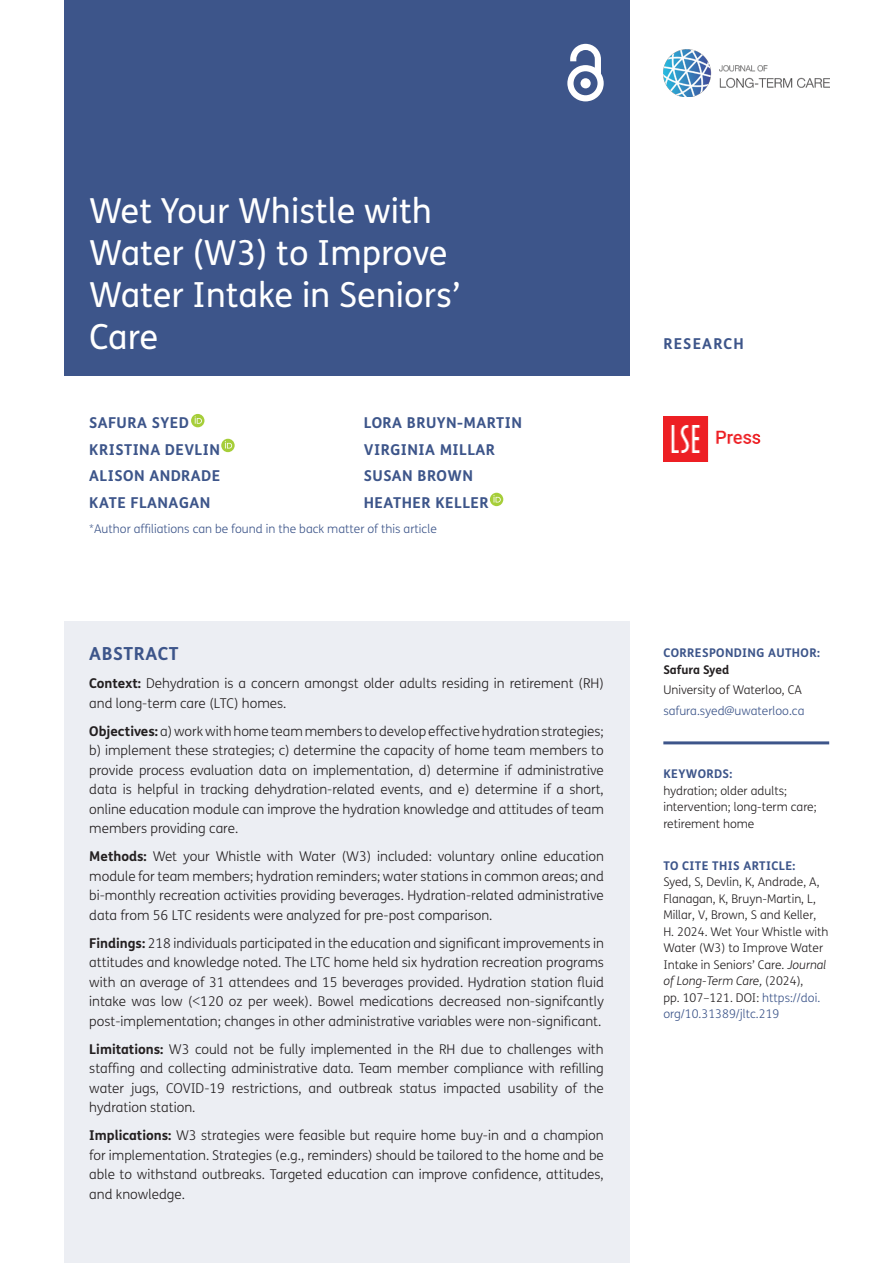
<style>
.page{position:relative;width:893px;height:1263px;background:#fff}
.page>*{position:absolute;margin:0;border:0;box-sizing:border-box;transform-origin:0 0}
.Article_Title{font:34.5px/42px "FS Me";color:#fff}
.t1{font:700 18px "FS Me";letter-spacing:.03em;color:#3d558a}
.Cover_Authors{font:700 15px "FS Me";letter-spacing:.03em;color:#3d558a}
.Cover_Authors-2{font:700 15px "FS Me";letter-spacing:.075em;color:#3d558a}
.Abstract_Copy{font:300 13.5px/19.5px "FS Me";color:#231f20;text-align:justify}
.t2{font:300 12px/16.5px "FS Me";color:#231f20}
.t3{font:300 12px "FS Me";color:#3d558a}
.t4{font:700 12px "FS Me";letter-spacing:.03em;color:#3d558a}
.t5{font:700 12px "FS Me";letter-spacing:-.005em;color:#231f20}
.s1{font-weight:700}
.s2{font-style:italic}
.s3{color:#3d558a}
</style>
<div class="page">
<div style="left:64px;top:0;width:565px;height:376px;background:#3d558a"></div>
<svg style="left:567px;top:44px;width:37px;height:57px"></svg>
<img style="left:663px;top:49px;width:166px;height:48px">
<img style="left:663px;top:417px;width:98px;height:45px">
<div style="left:64px;top:621px;width:565px;height:642px;background:#eceef3"></div>
<hr style="left:663px;top:741px;width:166px;height:3px;background:#3d558a">
<svg style="left:191px;top:414px;width:13px;height:13px"></svg>
<svg style="left:195px;top:416px;width:7px;height:8px"></svg>
<svg style="left:221px;top:439px;width:14px;height:13px"></svg>
<svg style="left:225px;top:441px;width:7px;height:7px"></svg>
<svg style="left:490px;top:493px;width:13px;height:13px"></svg>
<svg style="left:493px;top:495px;width:8px;height:7px"></svg>
<h1 class="Article_Title" style="left:89px;top:190px;width:372px">Wet Your Whistle with<br>Water (W3) to Improve<br>Water Intake in Seniors’<br>Care</h1>
<p class="Cover_Authors" style="left:89px;top:413px;width:101px">SAFURA SYED</p>
<p class="Cover_Authors" style="left:89px;top:440px;width:132px">KRISTINA DEVLIN</p>
<p class="Cover_Authors" style="left:89px;top:466px;width:133px">ALISON ANDRADE</p>
<p class="Cover_Authors" style="left:89px;top:493px;width:123px">KATE FLANAGAN</p>
<p class="Cover_Authors" style="left:364px;top:413px;width:160px">LORA BRUYN-MARTIN</p>
<p class="Cover_Authors" style="left:364px;top:440px;width:133px">VIRGINIA MILLAR</p>
<p class="Cover_Authors" style="left:364px;top:466px;width:111px">SUSAN BROWN</p>
<p class="Cover_Authors" style="left:364px;top:493px;width:126px">HEATHER KELLER</p>
<p class="t3" style="left:89px;top:521px;width:349px">*Author affiliations can be found in the back matter of this article</p>
<h2 class="t1" style="left:89px;top:643px;width:91px">ABSTRACT</h2>
<p class="Abstract_Copy" style="left:89px;top:674px;width:516px"><span class="s1">Context:</span> Dehydration is a concern amongst older adults residing in retirement (RH) and long-term care (LTC) homes.</p>
<p class="Abstract_Copy" style="left:89px;top:721px;width:516px"><span class="s1">Objectives:</span> a) work with home team members to develop effective hydration strategies; b) implement these strategies; c) determine the capacity of home team members to provide process evaluation data on implementation, d) determine if administrative data is helpful in tracking dehydration-related events, and e) determine if a short, online education module can improve the hydration knowledge and attitudes of team members providing care.</p>
<p class="Abstract_Copy" style="left:89px;top:847px;width:516px"><span class="s1">Methods:</span> Wet your Whistle with Water (W3) included: voluntary online education module for team members; hydration reminders; water stations in common areas; and bi-monthly recreation activities providing beverages. Hydration-related administrative data from 56 LTC residents were analyzed for pre-post comparison.</p>
<p class="Abstract_Copy" style="left:89px;top:933px;width:516px"><span class="s1">Findings:</span> 218 individuals participated in the education and significant improvements in attitudes and knowledge noted. The LTC home held six hydration recreation programs with an average of 31 attendees and 15 beverages provided. Hydration station fluid intake was low (&lt;120 oz per week). Bowel medications decreased non-signifcantly post-implementation; changes in other administrative variables were non-significant.</p>
<p class="Abstract_Copy" style="left:89px;top:1039px;width:516px"><span class="s1">Limitations:</span> W3 could not be fully implemented in the RH due to challenges with staffing and collecting administrative data. Team member compliance with refilling water jugs, COVID-19 restrictions, and outbreak status impacted usability of the hydration station.</p>
<p class="Abstract_Copy" style="left:89px;top:1126px;width:516px"><span class="s1">Implications:</span> W3 strategies were feasible but require home buy-in and a champion for implementation. Strategies (e.g., reminders) should be tailored to the home and be able to withstand outbreaks. Targeted education can improve confidence, attitudes, and knowledge.</p>
<p class="Cover_Authors-2" style="left:663px;top:334px;width:82px">RESEARCH</p>
<p class="t4" style="left:663px;top:645px;width:158px">CORRESPONDING AUTHOR:</p>
<p class="t5" style="left:663px;top:662px;width:67px">Safura Syed</p>
<p class="t2" style="left:663px;top:682px;width:140px">University of Waterloo, CA</p>
<p class="t3" style="left:663px;top:704px;width:143px">safura.syed@uwaterloo.ca</p>
<p class="t4" style="left:663px;top:767px;width:71px">KEYWORDS:</p>
<p class="t2" style="left:663px;top:783px;width:155px">hydration; older adults; intervention; long-term care; retirement home</p>
<p class="t4" style="left:663px;top:858px;width:133px">TO CITE THIS ARTICLE:</p>
<p class="t2" style="left:663px;top:874px;width:167px">Syed, S, Devlin, K, Andrade, A,<br>Flanagan, K, Bruyn-Martin, L,<br>Millar, V, Brown, S and Keller,<br>H. 2024. Wet Your Whistle with<br>Water (W3) to Improve Water<br>Intake in Seniors’ Care. <span class="s2">Journal of Long-Term Care,</span> (2024),<br>pp. 107–121. DOI: <span class="s3">https://doi. org/10.31389/jltc.219</span></p>
</div>
